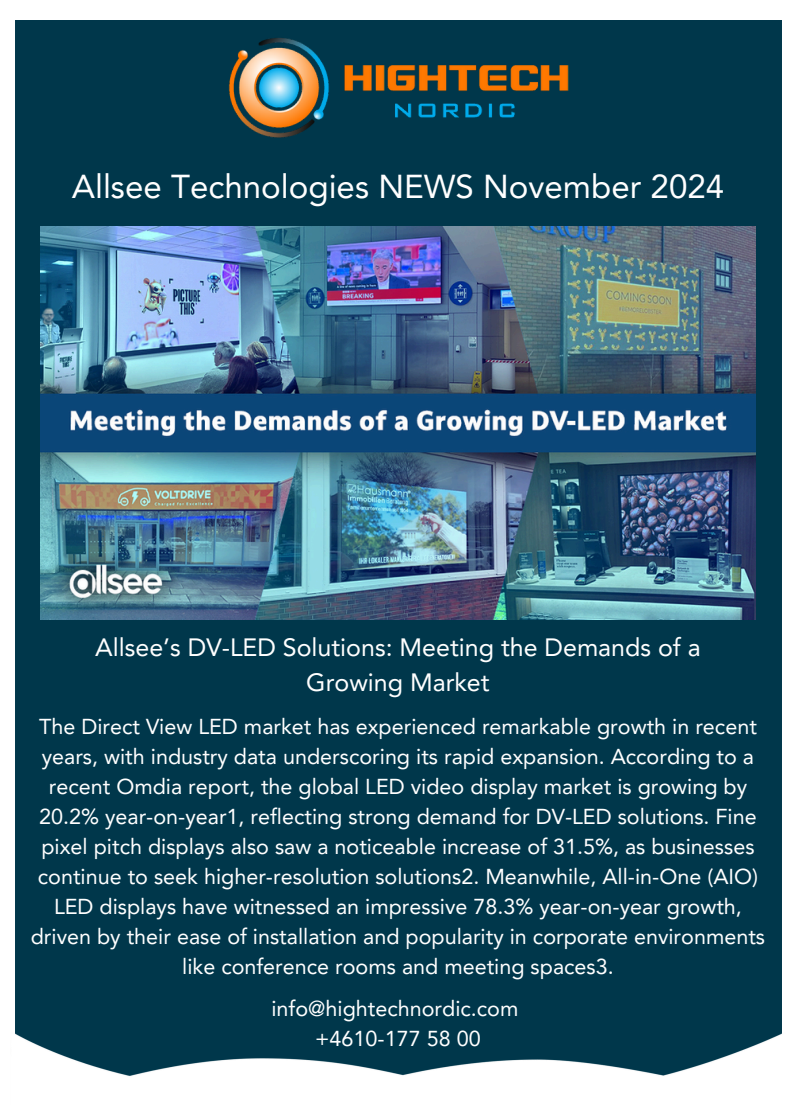
<style>
.page{position:relative;width:796px;height:1105px;background:#fff}
.page>*{position:absolute;margin:0;border:0;box-sizing:border-box;transform-origin:0 0}
.t1{font:33.12px "Avenir LT Pro";color:#fff}
.t2{font:25px/34.9px "Avenir LT Pro";color:#fff;text-align:center}
.t3{font:21.62px/30px "Avenir LT Pro";color:#fff;text-align:center}
</style>
<div class="page">
<div style="left:15px;top:20px;width:766px;height:1005px;background:#00374b"></div>
<img style="left:15px;top:1025px;width:767px;height:51px">
<img style="left:188px;top:20px;width:420px;height:138px">
<img style="left:40px;top:227px;width:716px;height:392px">
<p class="t1" style="left:72px;top:173px;width:654px">Allsee Technologies NEWS November 2024</p>
<p class="t2" style="left:95px;top:632px;width:607px">Allsee’s DV-LED Solutions: Meeting the Demands of a<br>Growing Market</p>
<p class="t3" style="left:31px;top:713px;width:736px">The Direct View LED market has experienced remarkable growth in recent years, with industry data underscoring its rapid expansion. According to a recent Omdia report, the global LED video display market is growing by 20.2% year-on-year1, reflecting strong demand for DV-LED solutions. Fine pixel pitch displays also saw a noticeable increase of 31.5%, as businesses continue to seek higher-resolution solutions2. Meanwhile, All-in-One (AIO)<br>LED displays have witnessed an impressive 78.3% year-on-year growth, driven by their ease of installation and popularity in corporate environments like conference rooms and meeting spaces3.</p>
<h2 class="t3" style="left:271px;top:995px;width:249px">info@hightechnordic.com</h2>
<p class="t3" style="left:315px;top:1025px;width:167px">+4610-177 58 00</p>
</div>
